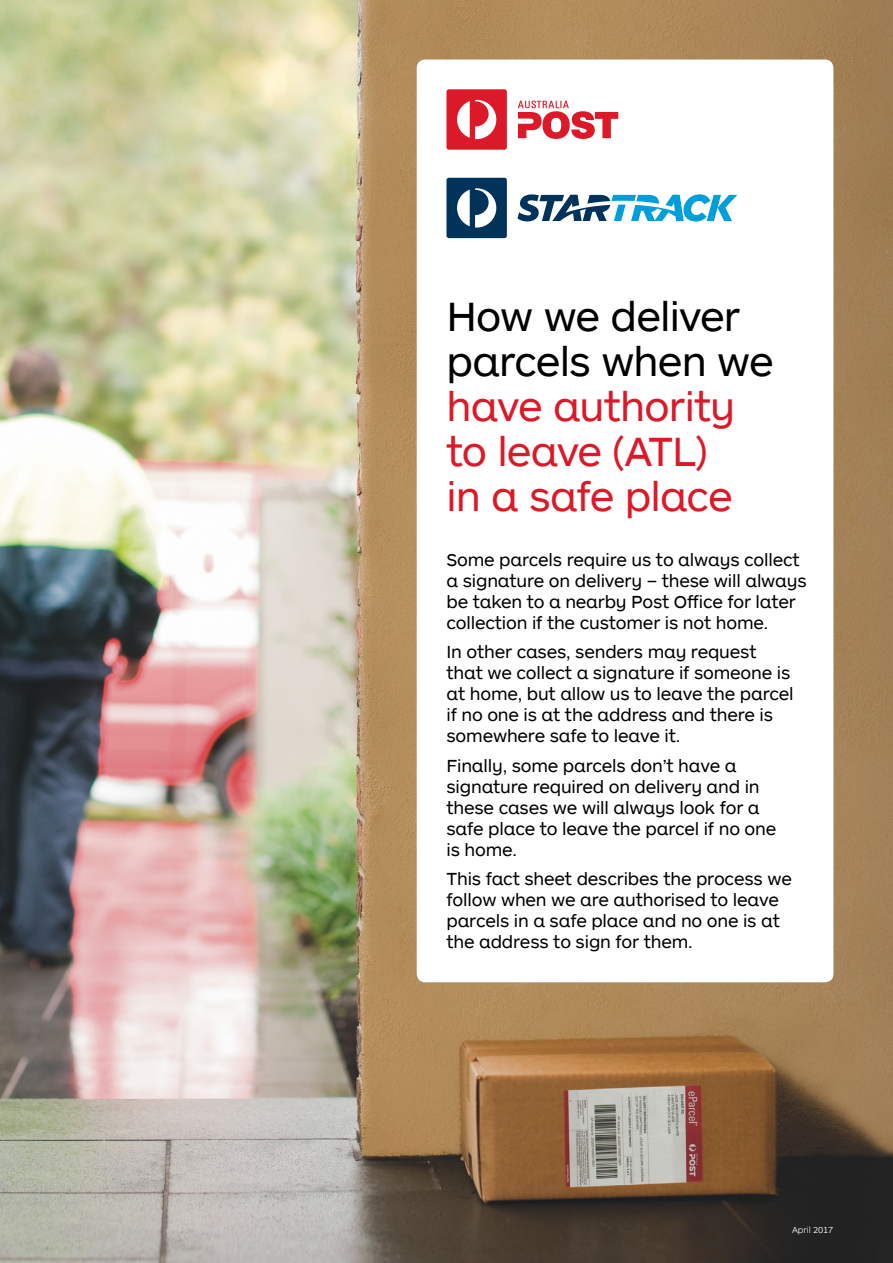
<style>
.page{position:relative;width:893px;height:1263px;background:#fff}
.page>*{position:absolute;margin:0;border:0;box-sizing:border-box;transform-origin:0 0}
.t1{font:42px/45px "AP Letter";letter-spacing:-.025em;color:#dc1928}
.t2{font:18px/21px "AP Letter";letter-spacing:-.01em;color:#000}
.t3{font:300 9px "AP Letter";letter-spacing:-.01em;color:#fff}
.s1{color:#000}
</style>
<div class="page">
<img style="left:0;top:0;width:893px;height:1263px">
<div style="left:417px;top:60px;width:416px;height:922px;background:#fff;border-radius:9px"></div>
<div style="left:446px;top:178px;width:61px;height:60px;background:#003359;border-radius:2px"></div>
<svg style="left:457px;top:188px;width:39px;height:40px"></svg>
<svg style="left:517px;top:194px;width:220px;height:28px"></svg>
<svg style="left:518px;top:101px;width:100px;height:38px"></svg>
<div style="left:446px;top:89px;width:61px;height:61px;background:#dc1928;border-radius:2px"></div>
<svg style="left:457px;top:100px;width:39px;height:39px"></svg>
<h1 class="t1" style="left:446px;top:292px;width:329px"><span class="s1">How we deliver parcels when we </span>have authority to leave (ATL)<br>in a safe place</h1>
<p class="t2" style="left:446px;top:548px;width:362px">Some parcels require us to always collect a signature on delivery – these will always be taken to a nearby Post Office for later collection if the customer is not home.</p>
<p class="t2" style="left:446px;top:640px;width:349px">In other cases, senders may request that we collect a signature if someone is at home, but allow us to leave the parcel if no one is at the address and there is somewhere safe to leave it.</p>
<p class="t2" style="left:446px;top:754px;width:331px">Finally, some parcels don’t have a signature required on delivery and in these cases we will always look for a safe place to leave the parcel if no one is home.</p>
<p class="t2" style="left:446px;top:867px;width:347px">This fact sheet describes the process we follow when we are authorised to leave parcels in a safe place and no one is at the address to sign for them.</p>
<p class="t3" style="left:792px;top:1224px;width:43px">April 2017</p>
</div>
